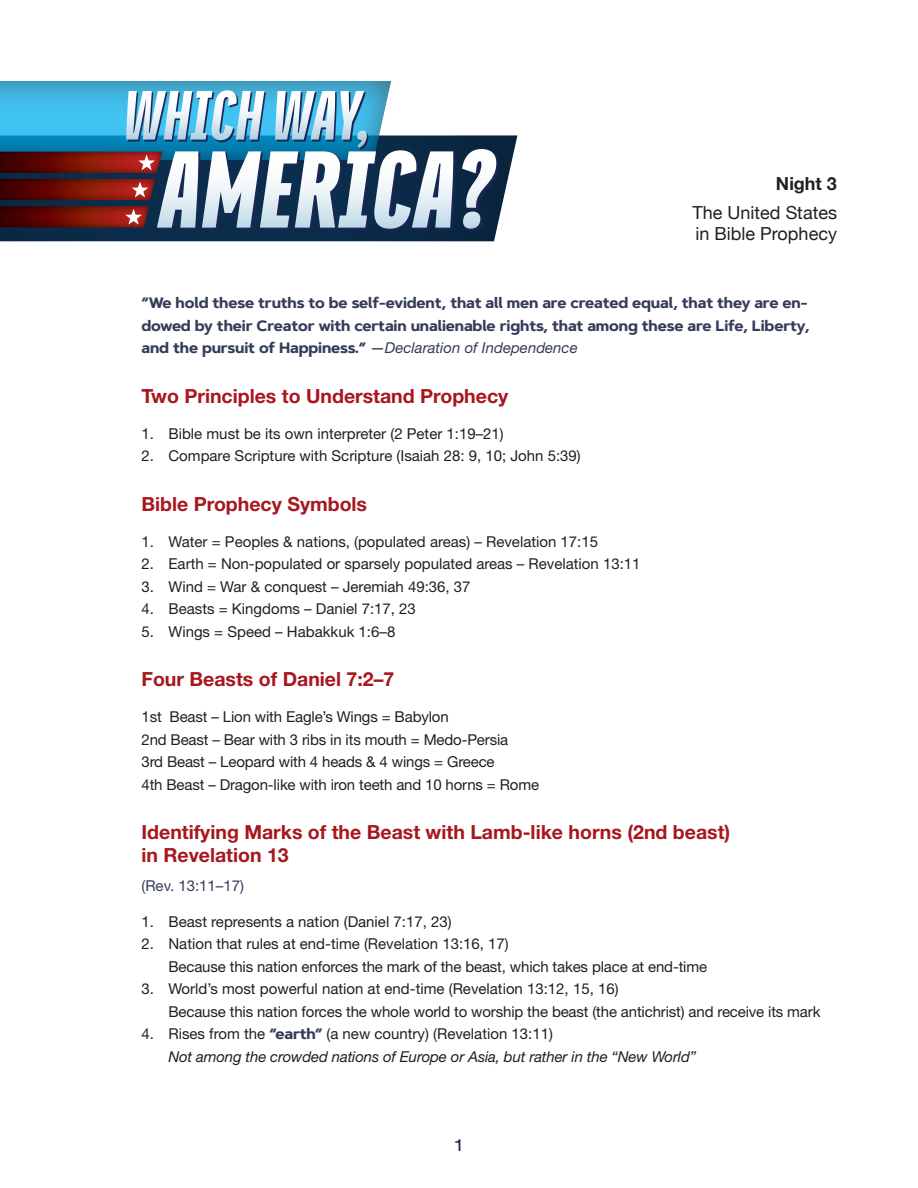
<style>
.page{position:relative;width:918px;height:1188px;background:#fff}
.page>*{position:absolute;margin:0;border:0;box-sizing:border-box;transform-origin:0 0}
.t1{font:italic 800 119.1px "Titular";letter-spacing:.01em;color:#fff}
.t2{font:italic 900 75.9px "Titular";letter-spacing:.01em;color:#fff}
.Subhead{font:700 19.5px/22.5px "Helvetica Neue LT Pro";color:#a7171d}
.t3{font:18px/21.6px "Helvetica Neue";color:#231f20}
.t4{font:700 18px "Helvetica Neue";color:#231f20}
.t5{font:expanded 16.5px "Helvetica Neue LT Pro";color:#1b2556}
.Paragraph_Style_3{font:15px "Helvetica Neue LT Pro";color:#231f20}
.Body{font:700 15px/22.5px "Artegra Sans";letter-spacing:-.01em;color:#343c5a}
.Body__no_Bible_verse{font:15px "Helvetica Neue LT Pro";letter-spacing:-.01em;color:#231f20}
.Paragraph_Style_3-2{font:italic 15px "Helvetica Neue LT Pro";letter-spacing:-.01em;color:#231f20}
.Body-2{font:15px "Helvetica Neue LT Pro";color:#343c5a}
.s1{font-family:"Helvetica Neue LT Pro";font-weight:400;color:#231f20}
.s2{font-family:"Helvetica Neue LT Pro";font-weight:400;font-style:italic}
.s3{font-family:"Artegra Sans";font-weight:700;color:#343c5a}
</style>
<div class="page">
<div style="left:0;top:133px;width:519px;height:110px;background:#231f20;opacity:.75"></div>
<svg style="left:159px;top:151px;width:339px;height:79px;background:#13264d"></svg>
<svg style="left:0;top:81px;width:391px;height:147px;background:#305477"></svg>
<p class="t2" style="left:121px;top:76px;width:248px">WHICH WAY,</p>
<p class="t1" style="left:156px;top:127px;width:335px">AMERICA?</p>
<p class="t4" style="left:776px;top:170px;width:63px">Night 3</p>
<p class="t3" style="left:693px;top:203px;width:146px">The United States in Bible Prophecy</p>
<p class="Body" style="left:141px;top:292px;width:670px">“We hold these truths to be self-evident, that all men are created equal, that they are en&shy;dowed by their Creator with certain unalienable rights, that among these are Life, Liberty, and the pursuit of Happiness.” <span class="s1">—</span><span class="s2">Declaration of Independence</span></p>
<p class="Subhead" style="left:141px;top:384px;width:368px">Two Principles to Understand Prophecy</p>
<p class="Paragraph_Style_3" style="left:141px;top:424px;width:364px">1. Bible must be its own interpreter (2 Peter 1:19–21)</p>
<p class="Paragraph_Style_3" style="left:141px;top:447px;width:441px">2. Compare Scripture with Scripture (Isaiah 28: 9, 10; John 5:39)</p>
<p class="Subhead" style="left:141px;top:492px;width:227px">Bible Prophecy Symbols</p>
<p class="Paragraph_Style_3" style="left:141px;top:532px;width:458px">1. Water = Peoples &amp; nations, (populated areas) – Revelation 17:15</p>
<p class="Paragraph_Style_3" style="left:141px;top:555px;width:501px">2. Earth = Non-populated or sparsely populated areas – Revelation 13:11</p>
<p class="Paragraph_Style_3" style="left:141px;top:577px;width:331px">3. Wind = War &amp; conquest – Jeremiah 49:36, 37</p>
<p class="Paragraph_Style_3" style="left:141px;top:600px;width:276px">4. Beasts = Kingdoms – Daniel 7:17, 23</p>
<p class="Paragraph_Style_3" style="left:141px;top:622px;width:255px">5. Wings = Speed – Habakkuk 1:6–8</p>
<p class="Subhead" style="left:141px;top:667px;width:254px">Four Beasts of Daniel 7:2–7</p>
<p class="Body__no_Bible_verse" style="left:141px;top:708px;width:309px">1st Beast – Lion with Eagle’s Wings = Babylon</p>
<p class="Body__no_Bible_verse" style="left:141px;top:730px;width:368px">2nd Beast – Bear with 3 ribs in its mouth = Medo-Persia</p>
<p class="Body__no_Bible_verse" style="left:141px;top:753px;width:355px">3rd Beast – Leopard with 4 heads &amp; 4 wings = Greece</p>
<p class="Body__no_Bible_verse" style="left:141px;top:775px;width:399px">4th Beast – Dragon-like with iron teeth and 10 horns = Rome</p>
<p class="Subhead" style="left:141px;top:820px;width:590px">Identifying Marks of the Beast with Lamb-like horns (2nd beast) in Revelation 13</p>
<p class="Body-2" style="left:141px;top:876px;width:104px">(Rev. 13:11–17)</p>
<p class="Paragraph_Style_3" style="left:141px;top:912px;width:312px">1. Beast represents a nation (Daniel 7:17, 23)</p>
<p class="Paragraph_Style_3" style="left:141px;top:935px;width:369px">2. Nation that rules at end-time (Revelation 13:16, 17)</p>
<p class="Paragraph_Style_3" style="left:168px;top:957px;width:540px">Because this nation enforces the mark of the beast, which takes place at end-time</p>
<p class="Paragraph_Style_3" style="left:141px;top:980px;width:479px">3. World’s most powerful nation at end-time (Revelation 13:12, 15, 16)</p>
<p class="Paragraph_Style_3" style="left:168px;top:1002px;width:654px">Because this nation forces the whole world to worship the beast (the antichrist) and receive its mark</p>
<p class="Paragraph_Style_3" style="left:141px;top:1025px;width:413px">4. Rises from the <span class="s3">“earth”</span> (a new country) (Revelation 13:11)</p>
<p class="Paragraph_Style_3-2" style="left:168px;top:1047px;width:529px">Not among the crowded nations of Europe or Asia, but rather in the “New World”</p>
<p class="t5" style="left:455px;top:1134px;width:9px">1</p>
</div>
